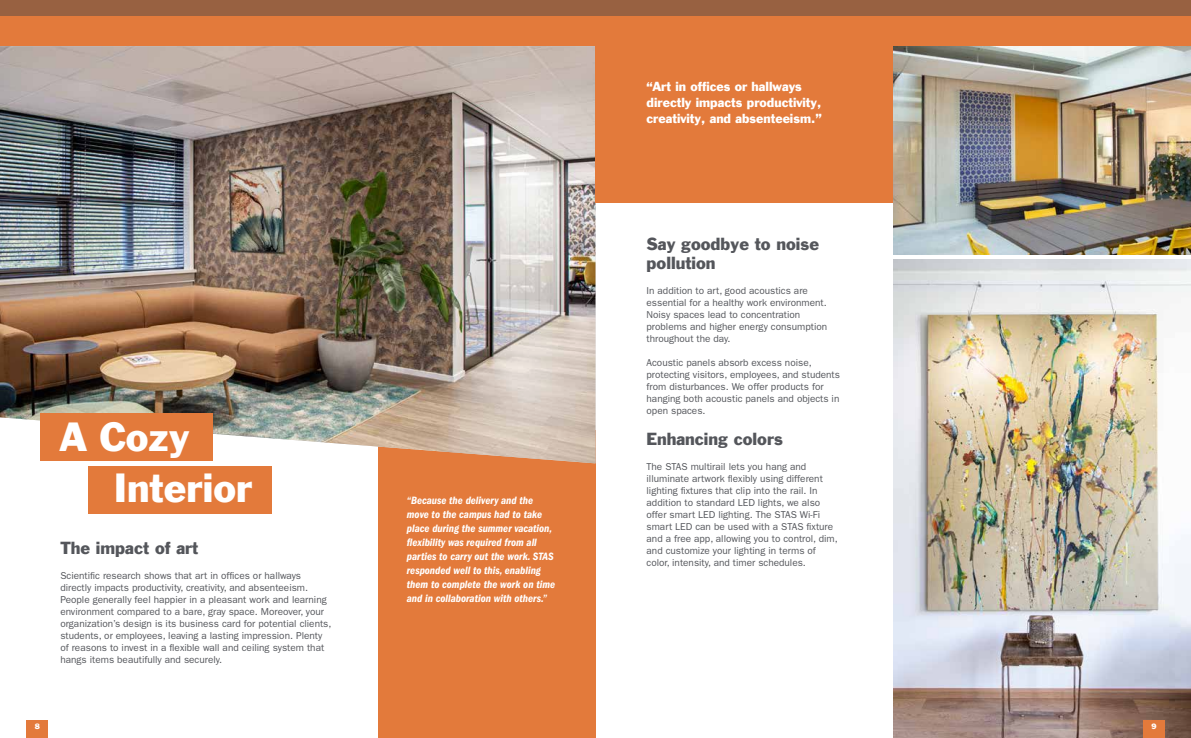
<style>
.page{position:relative;width:1191px;height:738px;background:#fff}
.page>*{position:absolute;margin:0;border:0;box-sizing:border-box;transform-origin:0 0}
.t1{font:37.2px/51px "Franklin Gothic";color:#fff}
.t2{font:16px/19px "Franklin Gothic";color:#54565b}
.t3{font:12px/16px "Franklin Gothic";color:#fff}
.t4{font:11px/14px "ITC Franklin Gothic Std Dm Cd It";color:#fff}
.t5{font:10px/12px "ITC Franklin Gothic Std";color:#54565b}
.t6{font:7.2px "Franklin Gothic";color:#fff}
</style>
<div class="page">
<div style="left:27px;top:720px;width:21px;height:17px;background:#e37a3b"></div>
<img style="left:893px;top:259px;width:298px;height:478px">
<div style="left:1143px;top:720px;width:21px;height:17px;background:#e37a3b"></div>
<div style="left:377px;top:429px;width:218px;height:308px;background:#e37a3b"></div>
<img style="left:0;top:46px;width:595px;height:417px">
<div style="left:0;top:3px;width:1191px;height:43px;background:#e37a3b"></div>
<div style="left:0;top:0;width:1191px;height:15px;background:#986141"></div>
<div style="left:595px;top:38px;width:301px;height:164px;background:#e37a3b"></div>
<img style="left:893px;top:46px;width:298px;height:208px">
<div style="left:89px;top:465px;width:183px;height:48px;background:#e37a3b"></div>
<div style="left:40px;top:413px;width:173px;height:47px;background:#e37a3b"></div>
<h1 class="t1" style="left:114px;top:412px;width:140px;text-indent:-53px">A Cozy<br>Interior</h1>
<h2 class="t2" style="left:60px;top:538px;width:139px">The impact of art</h2>
<p class="t5" style="left:60px;top:569px;width:272px">Scientific research shows that art in offices or hallways directly impacts productivity, creativity, and absenteeism.<br>People generally feel happier in a pleasant work and learning environment compared to a bare, gray space. Moreover, your organization’s design is its business card for potential clients, students, or employees, leaving a lasting impression. Plenty of reasons to invest in a flexible wall and ceiling system that hangs items beautifully and securely.</p>
<p class="t4" style="left:407px;top:493px;width:150px">“Because the delivery and the move to the campus had to take place during the summer vacation, flexibility was required from all parties to carry out the work. STAS responded well to this, enabling them to complete the work on time and in collaboration with others.”</p>
<p class="t3" style="left:646px;top:79px;width:177px">“Art in offices or hallways directly impacts productivity, creativity, and absenteeism.”</p>
<h2 class="t2" style="left:646px;top:234px;width:174px">Say goodbye to noise pollution</h2>
<p class="t5" style="left:646px;top:284px;width:182px">In addition to art, good acoustics are essential for a healthy work environment.<br>Noisy spaces lead to concentration problems and higher energy consumption throughout the day.</p>
<p class="t5" style="left:646px;top:356px;width:195px">Acoustic panels absorb excess noise, protecting visitors, employees, and students from disturbances. We offer products for hanging both acoustic panels and objects in open spaces.</p>
<h2 class="t2" style="left:646px;top:429px;width:138px">Enhancing colors</h2>
<p class="t5" style="left:646px;top:460px;width:193px">The STAS multirail lets you hang and illuminate artwork flexibly using different lighting fixtures that clip into the rail. In addition to standard LED lights, we also offer smart LED lighting. The STAS Wi-Fi smart LED can be used with a STAS fixture and a free app, allowing you to control, dim, and customize your lighting in terms of color, intensity, and timer schedules.</p>
<p class="t6" style="left:35px;top:720px;width:7px">8</p>
<p class="t6" style="left:1151px;top:721px;width:7px">9</p>
</div>
